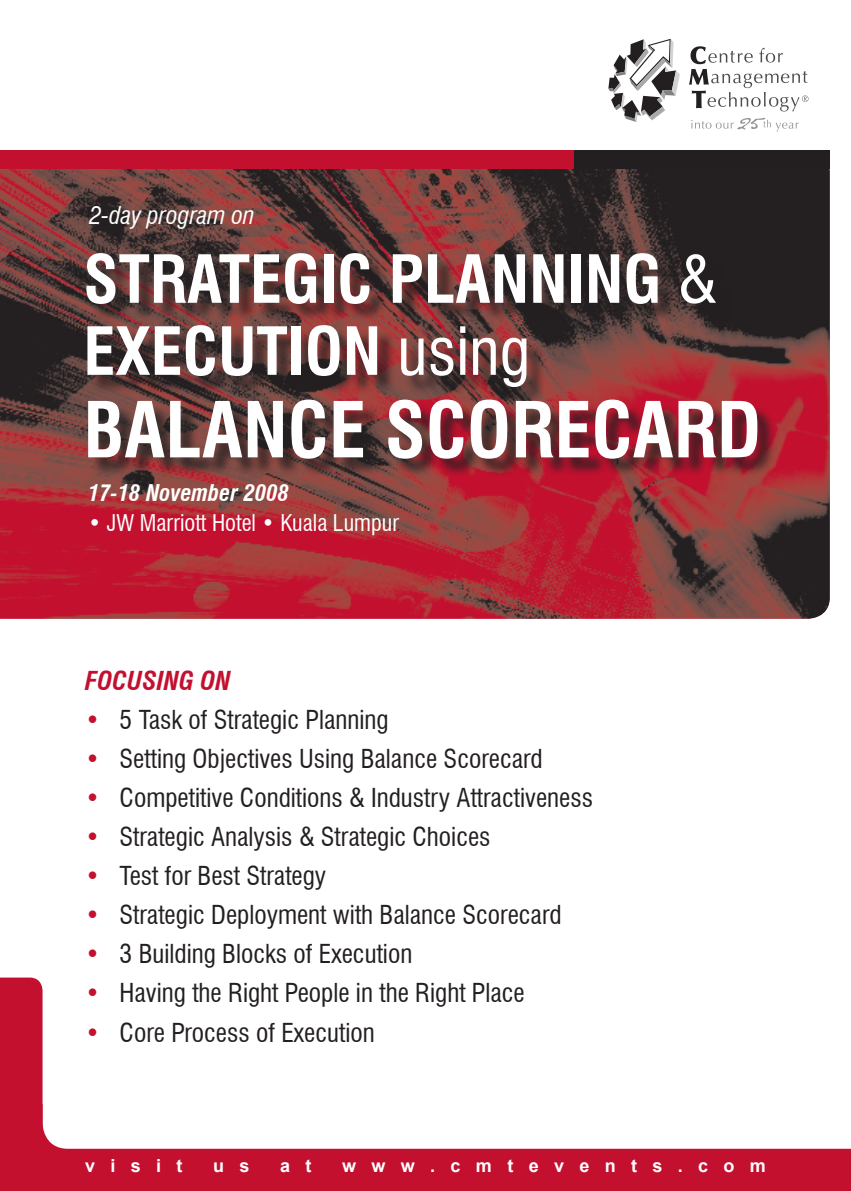
<style>
.page{position:relative;width:851px;height:1191px;background:#fff}
.page>*{position:absolute;margin:0;border:0;box-sizing:border-box;transform-origin:0 0}
.t1{font:700 condensed 75px "Swiss 721 BT";color:#fff}
.t2{font:700 condensed 64.5px "Swiss 721 BT";color:#fff}
.t3{font:condensed 25.5px "Swiss 721 BT";color:#231f20}
.t4{font:italic 700 condensed 25.5px "Swiss 721 BT";color:#c3102f}
.t5{font:italic condensed 24px "Swiss 721 BT";color:#fff}
.t6{font:condensed 22.5px "Swiss 721 BT";color:#fff}
.t7{font:italic 700 condensed 22.5px "Swiss 721 BT";color:#fff}
.t8{font:700 18px "Arial";color:#fff}
.s1{font-weight:400}
.s2{color:#c3102f}
</style>
<div class="page">
<img style="left:0;top:169px;width:829px;height:449px">
<div style="left:34px;top:1104px;width:816px;height:87px;background:#c3102f"></div>
<div style="left:43px;top:1104px;width:807px;height:44px;background:#fff"></div>
<div style="left:0;top:977px;width:43px;height:214px;background:#c3102f"></div>
<svg style="left:608px;top:39px;width:71px;height:83px"></svg>
<svg style="left:689px;top:46px;width:119px;height:65px"></svg>
<svg style="left:691px;top:118px;width:107px;height:14px"></svg>
<div style="left:0;top:150px;width:575px;height:19px;background:#c3102f"></div>
<div style="left:574px;top:150px;width:255px;height:19px;background:#231f20"></div>
<div style="left:88px;top:255px;width:762px;height:257px;background:#231f20;opacity:.75"></div>
<p class="t5" style="left:89px;top:201px;width:167px">2-day program on</p>
<p class="t2" style="left:83px;top:241px;width:635px">STRATEGIC PLANNING <span class="s1">&amp;</span></p>
<p class="t2" style="left:83px;top:313px;width:448px">EXECUTION <span class="s1">using</span></p>
<p class="t1" style="left:83px;top:385px;width:679px">BALANCE SCORECARD</p>
<p class="t7" style="left:88px;top:479px;width:202px">17-18 November 2008</p>
<p class="t6" style="left:88px;top:509px;width:312px">• JW Marriott Hotel • Kuala Lumpur</p>
<p class="t4" style="left:85px;top:665px;width:147px">FOCUSING ON</p>
<p class="t3" style="left:85px;top:704px;width:305px"><span class="s2">•</span> 5 Task of Strategic Planning</p>
<p class="t3" style="left:85px;top:743px;width:459px"><span class="s2">•</span> Setting Objectives Using Balance Scorecard</p>
<p class="t3" style="left:85px;top:782px;width:509px"><span class="s2">•</span> Competitive Conditions &amp; Industry Attractiveness</p>
<p class="t3" style="left:85px;top:821px;width:407px"><span class="s2">•</span> Strategic Analysis &amp; Strategic Choices</p>
<p class="t3" style="left:85px;top:860px;width:243px"><span class="s2">•</span> Test for Best Strategy</p>
<p class="t3" style="left:85px;top:899px;width:478px"><span class="s2">•</span> Strategic Deployment with Balance Scorecard</p>
<p class="t3" style="left:85px;top:938px;width:329px"><span class="s2">•</span> 3 Building Blocks of Execution</p>
<p class="t3" style="left:85px;top:978px;width:441px"><span class="s2">•</span> Having the Right People in the Right Place</p>
<p class="t3" style="left:85px;top:1017px;width:291px"><span class="s2">•</span> Core Process of Execution</p>
<p class="t8" style="left:85px;top:1153px;width:99px">v i s i t</p>
<p class="t8" style="left:213px;top:1153px;width:38px">u s</p>
<p class="t8" style="left:280px;top:1153px;width:33px">a t</p>
<p class="t8" style="left:342px;top:1153px;width:425px">w w w . c m t e v e n t s . c o m</p>
</div>
